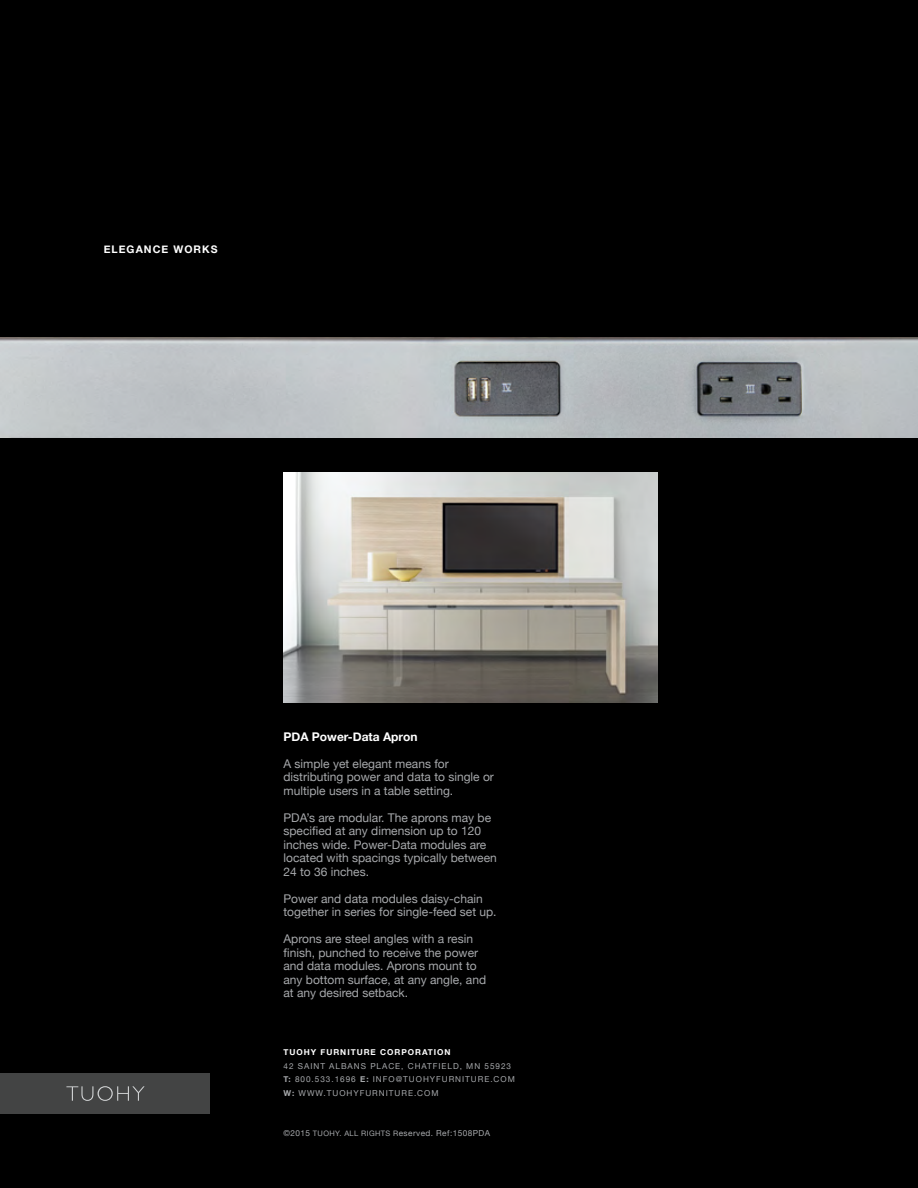
<style>
.page{position:relative;width:918px;height:1188px;background:#000}
.page>*{position:absolute;margin:0;border:0;box-sizing:border-box;transform-origin:0 0}
.t1{font:12px/13.5px "Helvetica Neue";color:#a7a9ac}
.t2{font:700 12px "Helvetica Neue";color:#fff}
.t3{font:700 10.5px "Helvetica Neue";letter-spacing:.1em;color:#fff}
.t4{font:8.25px "Helvetica Neue";letter-spacing:.05em;color:#a7a9ac}
.t5{font:8.1px/13.5px "Helvetica Neue";letter-spacing:.12em;color:#a7a9ac}
.t6{font:700 8.1px "Helvetica Neue";letter-spacing:.12em;color:#fff}
.s1{font-weight:700}
.s2{font-size:7.5px}
</style>
<div class="page">
<img style="left:0;top:338px;width:918px;height:99px">
<img style="left:284px;top:472px;width:373px;height:231px">
<div style="left:0;top:1073px;width:210px;height:41px;background:#434444"></div>
<svg style="left:66px;top:1086px;width:79px;height:15px"></svg>
<p class="t3" style="left:104px;top:241px;width:115px">ELEGANCE WORKS</p>
<p class="t2" style="left:284px;top:727px;width:136px">PDA Power-Data Apron</p>
<p class="t1" style="left:284px;top:757px;width:212px">A simple yet elegant means for distributing power and data to single or multiple users in a table setting.</p>
<p class="t1" style="left:284px;top:811px;width:215px">PDA’s are modular. The aprons may be specified at any dimension up to 120 inches wide. Power-Data modules are located with spacings typically between<br>24 to 36 inches.</p>
<p class="t1" style="left:284px;top:892px;width:215px">Power and data modules daisy-chain together in series for single-feed set up.</p>
<p class="t1" style="left:284px;top:933px;width:204px">Aprons are steel angles with a resin finish, punched to receive the power and data modules. Aprons mount to any bottom surface, at any angle, and at any desired setback.</p>
<p class="t6" style="left:284px;top:1046px;width:169px">TUOHY FURNITURE CORPORATION</p>
<p class="t5" style="left:284px;top:1059px;width:233px">42 SAINT ALBANS PLACE, CHATFIELD, MN 55923<br><span class="s1">T:</span> 800.533.1696 <span class="s1">E:</span> INFO@TUOHYFURNITURE.COM<br><span class="s1">W:</span> WWW.TUOHYFURNITURE.COM</p>
<p class="t4" style="left:284px;top:1127px;width:208px">©2015 <span class="s2">TUOHY. ALL RIGHTS R</span>eserved. Ref:1508PDA</p>
</div>
